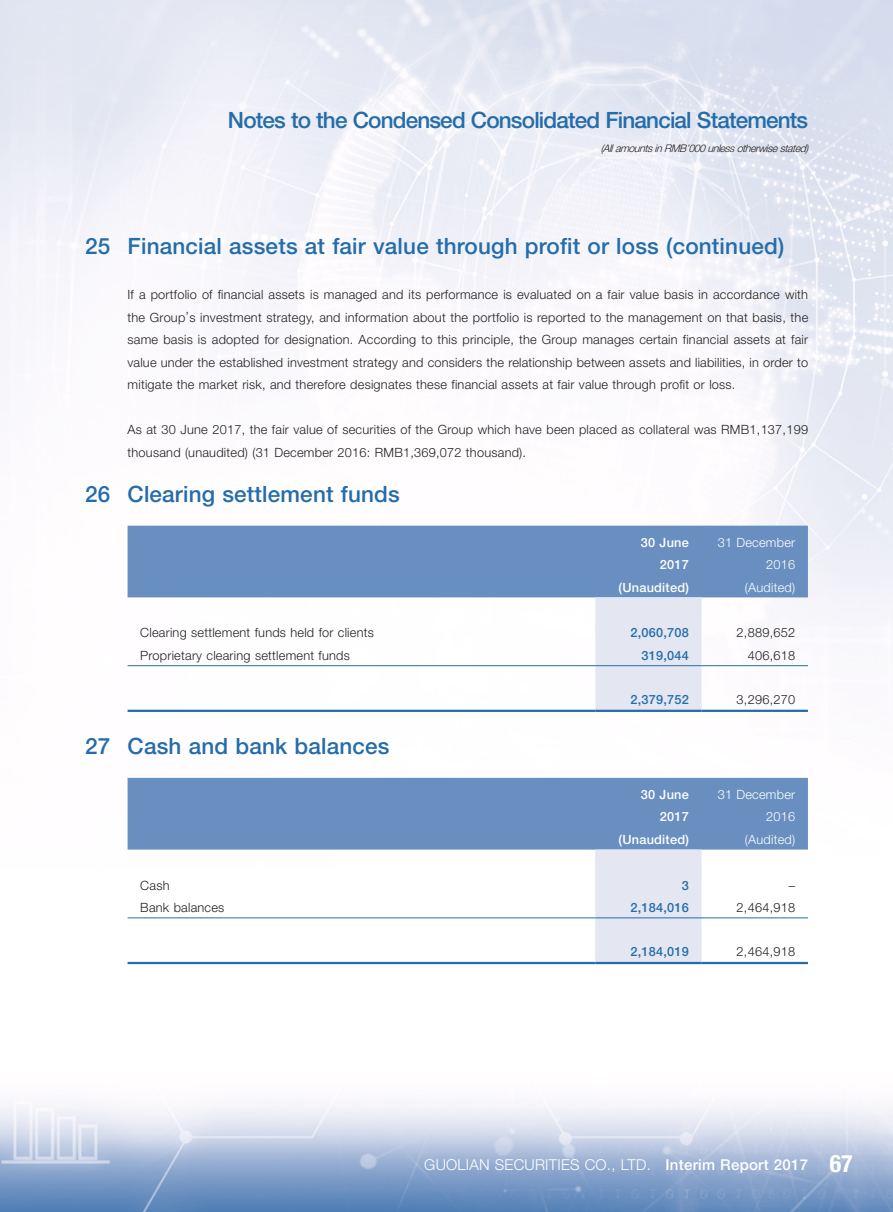
<style>
.page{position:relative;width:893px;height:1212px;background:#fff}
.page>*{position:absolute;margin:0;border:0;box-sizing:border-box;transform-origin:0 0}
.Heading_1{font:500 22.5px "Helvetica Neue LT Std";letter-spacing:.01em;color:#246daa}
.Heading_1-2{font:500 22.5px "Helvetica Neue LT Std";letter-spacing:-.035em;color:#246daa}
.t1{font:300 15px "Helvetica Neue LT Std";letter-spacing:.015em;color:#fff}
.Body_Text{font:300 12.75px/22.5px "Helvetica Neue LT Std";letter-spacing:.02em;color:#231f20;text-align:justify}
.Body_Text-2{font:300 12.75px "Helvetica Neue LT Std";letter-spacing:.02em;color:#fff}
.Body_Text-3{font:500 12.75px "Helvetica Neue LT Std";letter-spacing:.02em;color:#246daa}
.Body_Text-4{font:500 12.75px "Helvetica Neue LT Std";letter-spacing:.02em;color:#fff}
.t2{font:italic 300 10.5px "Helvetica Neue LT Std";color:#231f20}
.s1{font-weight:500}
.s2{font-weight:700;font-stretch:condensed;font-size:24px}
</style>
<div class="page">
<img style="left:0;top:0;width:893px;height:1212px">
<div style="left:128px;top:526px;width:680px;height:71px;background:#698fc0"></div>
<div style="left:595px;top:597px;width:107px;height:113px;background:#e4e7f2"></div>
<hr style="left:128px;top:665px;width:467px;height:1px;background:#246daa">
<hr style="left:595px;top:665px;width:107px;height:1px;background:#246daa">
<hr style="left:702px;top:665px;width:106px;height:1px;background:#246daa">
<hr style="left:128px;top:710px;width:467px;height:2px;background:#246daa">
<hr style="left:595px;top:710px;width:107px;height:2px;background:#246daa">
<hr style="left:702px;top:710px;width:106px;height:2px;background:#246daa">
<div style="left:128px;top:778px;width:680px;height:71px;background:#698fc0"></div>
<div style="left:595px;top:849px;width:107px;height:113px;background:#e4e7f2"></div>
<hr style="left:128px;top:917px;width:467px;height:1px;background:#246daa">
<hr style="left:595px;top:917px;width:107px;height:1px;background:#246daa">
<hr style="left:702px;top:917px;width:106px;height:1px;background:#246daa">
<hr style="left:128px;top:962px;width:467px;height:2px;background:#246daa">
<hr style="left:595px;top:962px;width:107px;height:2px;background:#246daa">
<hr style="left:702px;top:962px;width:106px;height:2px;background:#246daa">
<h1 class="Heading_1-2" style="left:228px;top:106px;width:582px">Notes to the Condensed Consolidated Financial Statements</h1>
<p class="t2" style="left:601px;top:142px;width:212px">(All amounts in RMB’000 unless otherwise stated)</p>
<p class="Heading_1" style="left:85px;top:233px;width:701px">25 Financial assets at fair value through profit or loss (continued)</p>
<p class="Body_Text" style="left:128px;top:283px;width:682px">If a portfolio of financial assets is managed and its performance is evaluated on a fair value basis in accordance with the Group’s investment strategy, and information about the portfolio is reported to the management on that basis, the same basis is adopted for designation. According to this principle, the Group manages certain financial assets at fair value under the established investment strategy and considers the relationship between assets and liabilities, in order to mitigate the market risk, and therefore designates these financial assets at fair value through profit or loss.</p>
<p class="Body_Text" style="left:128px;top:418px;width:682px">As at 30 June 2017, the fair value of securities of the Group which have been placed as collateral was RMB1,137,199 thousand (unaudited) (31 December 2016: RMB1,369,072 thousand).</p>
<p class="Heading_1" style="left:85px;top:480px;width:316px">26 Clearing settlement funds</p>
<p class="Body_Text-4" style="left:641px;top:534px;width:50px">30 June</p>
<p class="Body_Text-4" style="left:660px;top:557px;width:31px">2017</p>
<p class="Body_Text-2" style="left:718px;top:534px;width:79px">31 December</p>
<p class="Body_Text-2" style="left:766px;top:557px;width:31px">2016</p>
<p class="Body_Text-4" style="left:619px;top:579px;width:72px">(Unaudited)</p>
<p class="Body_Text-2" style="left:745px;top:579px;width:52px">(Audited)</p>
<p class="Body_Text" style="left:140px;top:621px;width:235px">Clearing settlement funds held for clients</p>
<p class="Body_Text-3" style="left:630px;top:625px;width:60px">2,060,708</p>
<p class="Body_Text" style="left:737px;top:621px;width:60px">2,889,652</p>
<p class="Body_Text" style="left:140px;top:644px;width:211px">Proprietary clearing settlement funds</p>
<p class="Body_Text-3" style="left:641px;top:648px;width:49px">319,044</p>
<p class="Body_Text" style="left:748px;top:644px;width:49px">406,618</p>
<p class="Body_Text-3" style="left:630px;top:692px;width:60px">2,379,752</p>
<p class="Body_Text" style="left:737px;top:688px;width:60px">3,296,270</p>
<p class="Heading_1" style="left:85px;top:732px;width:306px">27 Cash and bank balances</p>
<p class="Body_Text-4" style="left:641px;top:786px;width:50px">30 June</p>
<p class="Body_Text-4" style="left:660px;top:809px;width:31px">2017</p>
<p class="Body_Text-2" style="left:718px;top:786px;width:79px">31 December</p>
<p class="Body_Text-2" style="left:766px;top:809px;width:31px">2016</p>
<p class="Body_Text-4" style="left:619px;top:831px;width:72px">(Unaudited)</p>
<p class="Body_Text-2" style="left:745px;top:831px;width:52px">(Audited)</p>
<p class="Body_Text" style="left:140px;top:873px;width:31px">Cash</p>
<p class="Body_Text-3" style="left:682px;top:877px;width:9px">3</p>
<p class="Body_Text" style="left:789px;top:873px;width:8px">–</p>
<p class="Body_Text" style="left:140px;top:896px;width:86px">Bank balances</p>
<p class="Body_Text-3" style="left:630px;top:900px;width:60px">2,184,016</p>
<p class="Body_Text" style="left:737px;top:896px;width:60px">2,464,918</p>
<p class="Body_Text-3" style="left:630px;top:944px;width:60px">2,184,019</p>
<p class="Body_Text" style="left:737px;top:940px;width:60px">2,464,918</p>
<p class="t1" style="left:424px;top:1155px;width:430px">GUOLIAN SECURITIES CO., LTD. <span class="s1">Interim Report 2017</span> <span class="s2">67</span></p>
</div>
